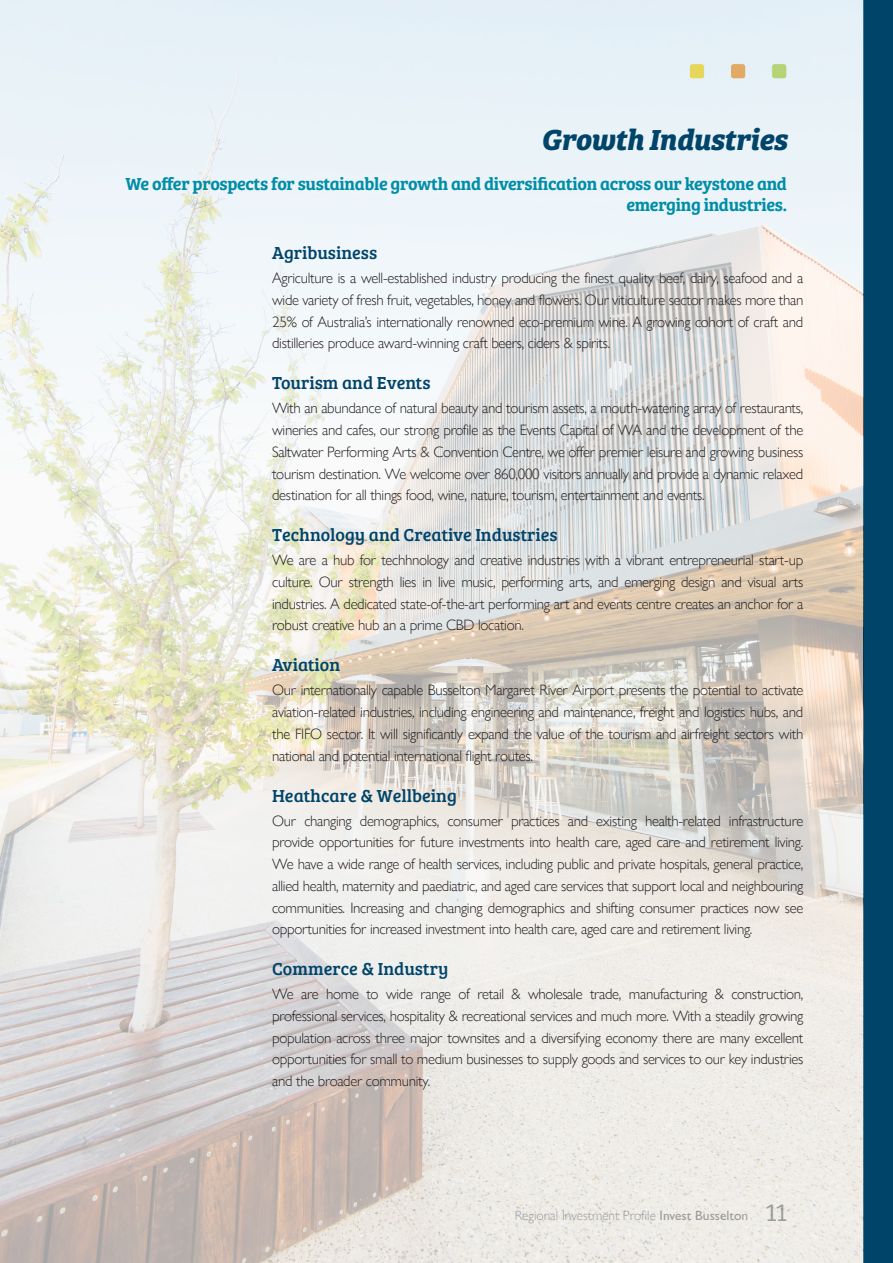
<style>
.page{position:relative;width:893px;height:1263px;background:#fff}
.page>*{position:absolute;margin:0;border:0;box-sizing:border-box;transform-origin:0 0}
.Heading{font:italic 700 30px "Bree Serif";letter-spacing:-.015em;color:#00446a}
.Heading_3{font:18px "Bree Serif";color:#00446a}
.Heading-2{font:18px/21px "Bree Serif Sb";letter-spacing:-.02em;color:#008da8;text-align:right}
.Body_copy{font:300 15px/21.8px "Gill Sans Nova";letter-spacing:-.02em;color:#231f20;text-align:justify}
.t1{font:300 13.5px "Gill Sans Nova";color:#808285}
.s1{font-weight:500}
.s2{font-family:"Bree Serif Lt";font-weight:400;font-size:25.5px}
</style>
<div class="page">
<div style="left:863px;top:0;width:30px;height:1263px;background:#00446a"></div>
<img style="left:0;top:0;width:863px;height:1263px">
<p class="Heading" style="left:541px;top:115px;width:248px">Growth Industries</p>
<p class="Heading-2" style="left:125px;top:172px;width:663px">We offer prospects for sustainable growth and diversification across our keystone and emerging industries.</p>
<p class="Heading_3" style="left:272px;top:240px;width:107px">Agribusiness</p>
<p class="Body_copy" style="left:272px;top:267px;width:533px">Agriculture is a well-established industry producing the finest quality beef, dairy, seafood and a wide variety of fresh fruit, vegetables, honey and flowers. Our viticulture sector makes more than 25% of Australia’s internationally renowned eco-premium wine. A growing cohort of craft and distilleries produce award-winning craft beers, ciders &amp; spirits.</p>
<p class="Heading_3" style="left:272px;top:370px;width:160px">Tourism and Events</p>
<p class="Body_copy" style="left:272px;top:398px;width:533px">With an abundance of natural beauty and tourism assets, a mouth-watering array of restaurants, wineries and cafes, our strong profile as the Events Capital of WA and the development of the Saltwater Performing Arts &amp; Convention Centre, we offer premier leisure and growing business tourism destination. We welcome over 860,000 visitors annually and provide a dynamic relaxed destination for all things food, wine, nature, tourism, entertainment and events.</p>
<p class="Heading_3" style="left:272px;top:522px;width:287px">Technology and Creative Industries</p>
<p class="Body_copy" style="left:272px;top:549px;width:533px">We are a hub for techhnology and creative industries with a vibrant entrepreneurial start-up culture. Our strength lies in live music, performing arts, and emerging design and visual arts industries. A dedicated state-of-the-art performing art and events centre creates an anchor for a robust creative hub an a prime CBD location.</p>
<p class="Heading_3" style="left:272px;top:652px;width:70px">Aviation</p>
<p class="Body_copy" style="left:272px;top:680px;width:533px">Our internationally capable Busselton Margaret River Airport presents the potential to activate aviation-related industries, including engineering and maintenance, freight and logistics hubs, and the FIFO sector. It will significantly expand the value of the tourism and airfreight sectors with national and potential international flight routes.</p>
<p class="Heading_3" style="left:272px;top:782px;width:186px">Heathcare &amp; Wellbeing</p>
<p class="Body_copy" style="left:272px;top:810px;width:533px">Our changing demographics, consumer practices and existing health-related infrastructure provide opportunities for future investments into health care, aged care and retirement living.<br>We have a wide range of health services, including public and private hospitals, general practice, allied health, maternity and paediatric, and aged care services that support local and neighbouring communities. Increasing and changing demographics and shifting consumer practices now see opportunities for increased investment into health care, aged care and retirement living.</p>
<p class="Heading_3" style="left:272px;top:956px;width:178px">Commerce &amp; Industry</p>
<p class="Body_copy" style="left:272px;top:983px;width:533px">We are home to wide range of retail &amp; wholesale trade, manufacturing &amp; construction, professional services, hospitality &amp; recreational services and much more. With a steadily growing population across three major townsites and a diversifying economy there are many excellent opportunities for small to medium businesses to supply goods and services to our key industries and the broader community.</p>
<p class="t1" style="left:515px;top:1207px;width:273px">Regional Investment Profile <span class="s1">Invest Busselton</span> <span class="s2">11</span></p>
</div>
